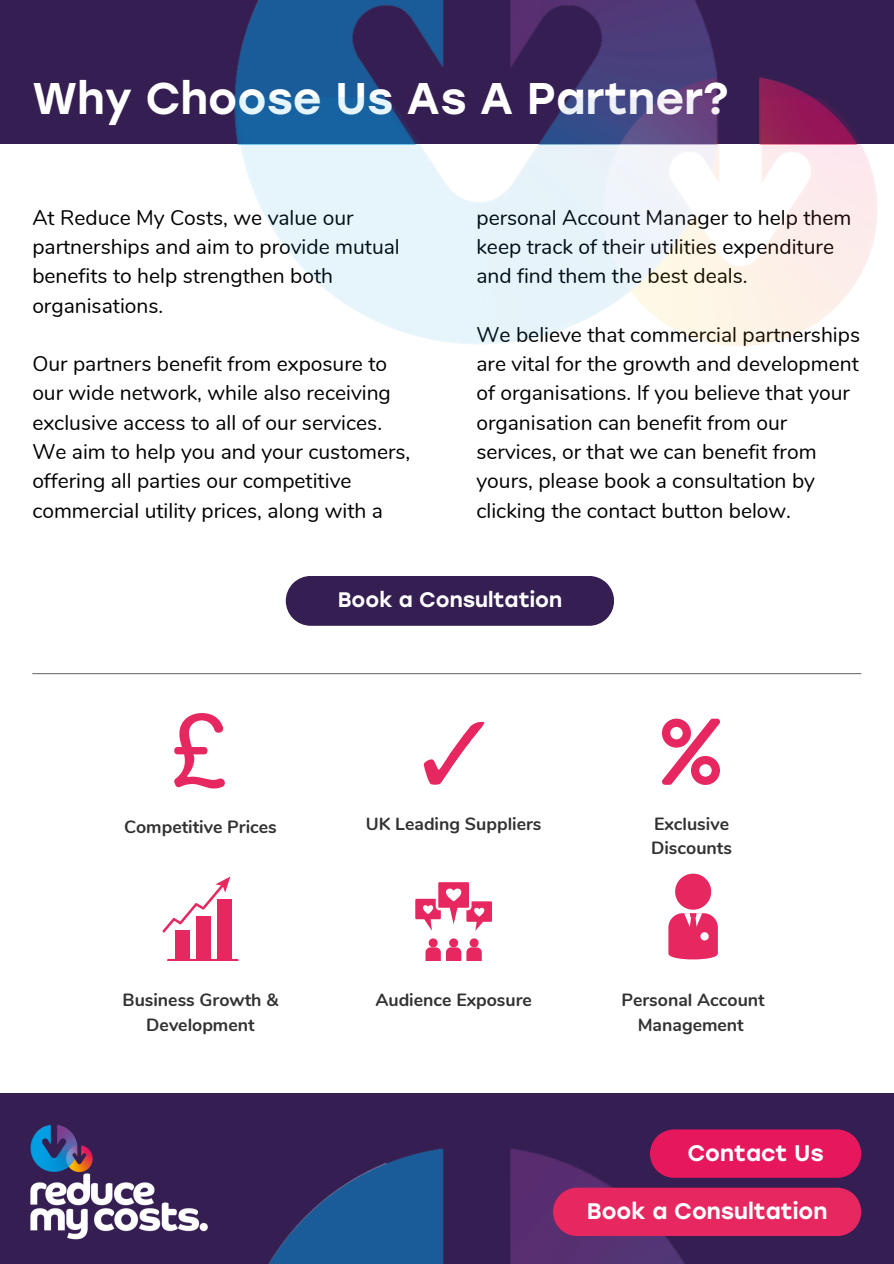
<style>
.page{position:relative;width:894px;height:1264px;background:#fff}
.page>*{position:absolute;margin:0;border:0;box-sizing:border-box;transform-origin:0 0}
.t1{font:500 44.25px "Stolzl";color:#fff}
.t2{font:500 22.5px "Stolzl";color:#fff}
.t3{font:21px/29.2px "Nunito";color:#000}
.t4{font:500 21px "Stolzl";color:#fff}
.t5{font:700 17.7px/24.8px "Nunito";color:#323232;text-align:center}
</style>
<div class="page">
<div style="left:0;top:0;width:893px;height:144px;background:#351e52"></div>
<img style="left:234px;top:0;width:586px;height:98px">
<div style="left:0;top:1093px;width:893px;height:170px;background:#351e52"></div>
<img style="left:269px;top:1148px;width:593px;height:115px">
<div style="left:286px;top:576px;width:328px;height:49px;background:#351e52"></div>
<div style="left:175px;top:930px;width:14px;height:30px;background:#e72760"></div>
<div style="left:196px;top:916px;width:14px;height:44px;background:#e72760"></div>
<div style="left:217px;top:899px;width:14px;height:61px;background:#e72760"></div>
<hr style="left:167px;top:958px;width:71px;height:3px;background:#e72760">
<svg style="left:162px;top:876px;width:68px;height:56px"></svg>
<svg style="left:425px;top:938px;width:15px;height:22px"></svg>
<svg style="left:446px;top:938px;width:35px;height:22px"></svg>
<svg style="left:415px;top:882px;width:76px;height:48px"></svg>
<svg style="left:668px;top:873px;width:49px;height:87px"></svg>
<svg style="left:662px;top:718px;width:57px;height:67px"></svg>
<svg style="left:423px;top:721px;width:62px;height:63px"></svg>
<svg style="left:174px;top:713px;width:51px;height:76px"></svg>
<hr style="left:32px;top:673px;width:829px;height:1px;background:#737373">
<img style="left:234px;top:98px;width:643px;height:248px">
<img style="left:30px;top:1124px;width:178px;height:116px">
<div style="left:553px;top:1187px;width:307px;height:48px;background:#e72760"></div>
<svg style="left:649px;top:1129px;width:212px;height:48px"></svg>
<p class="t1" style="left:32px;top:72px;width:697px">Why Choose Us As A Partner?</p>
<p class="t3" style="left:32px;top:203px;width:369px">At Reduce My Costs, we value our partnerships and aim to provide mutual benefits to help strengthen both organisations.</p>
<p class="t3" style="left:32px;top:350px;width:379px">Our partners benefit from exposure to our wide network, while also receiving exclusive access to all of our services.<br>We aim to help you and your customers, offering all parties our competitive commercial utility prices, along with a</p>
<p class="t3" style="left:476px;top:203px;width:376px">personal Account Manager to help them keep track of their utilities expenditure and find them the best deals.</p>
<p class="t3" style="left:476px;top:320px;width:385px">We believe that commercial partnerships are vital for the growth and development of organisations. If you believe that your organisation can benefit from our services, or that we can benefit from yours, please book a consultation by clicking the contact button below.</p>
<h1 class="t4" style="left:337px;top:587px;width:226px">Book a Consultation</h1>
<h3 class="t5" style="left:124px;top:814px;width:154px">Competitive Prices</h3>
<h2 class="t5" style="left:366px;top:811px;width:177px">UK Leading Suppliers</h2>
<h3 class="t5" style="left:651px;top:811px;width:82px;text-align:left">Exclusive<br>Discounts</h3>
<h3 class="t5" style="left:123px;top:988px;width:157px">Business Growth &amp;<br>Development</h3>
<p class="t5" style="left:375px;top:988px;width:158px">Audience Exposure</p>
<h3 class="t5" style="left:621px;top:988px;width:145px">Personal Account<br>Management</h3>
<p class="t2" style="left:687px;top:1139px;width:138px">Contact Us</p>
<p class="t2" style="left:586px;top:1197px;width:242px">Book a Consultation</p>
</div>
